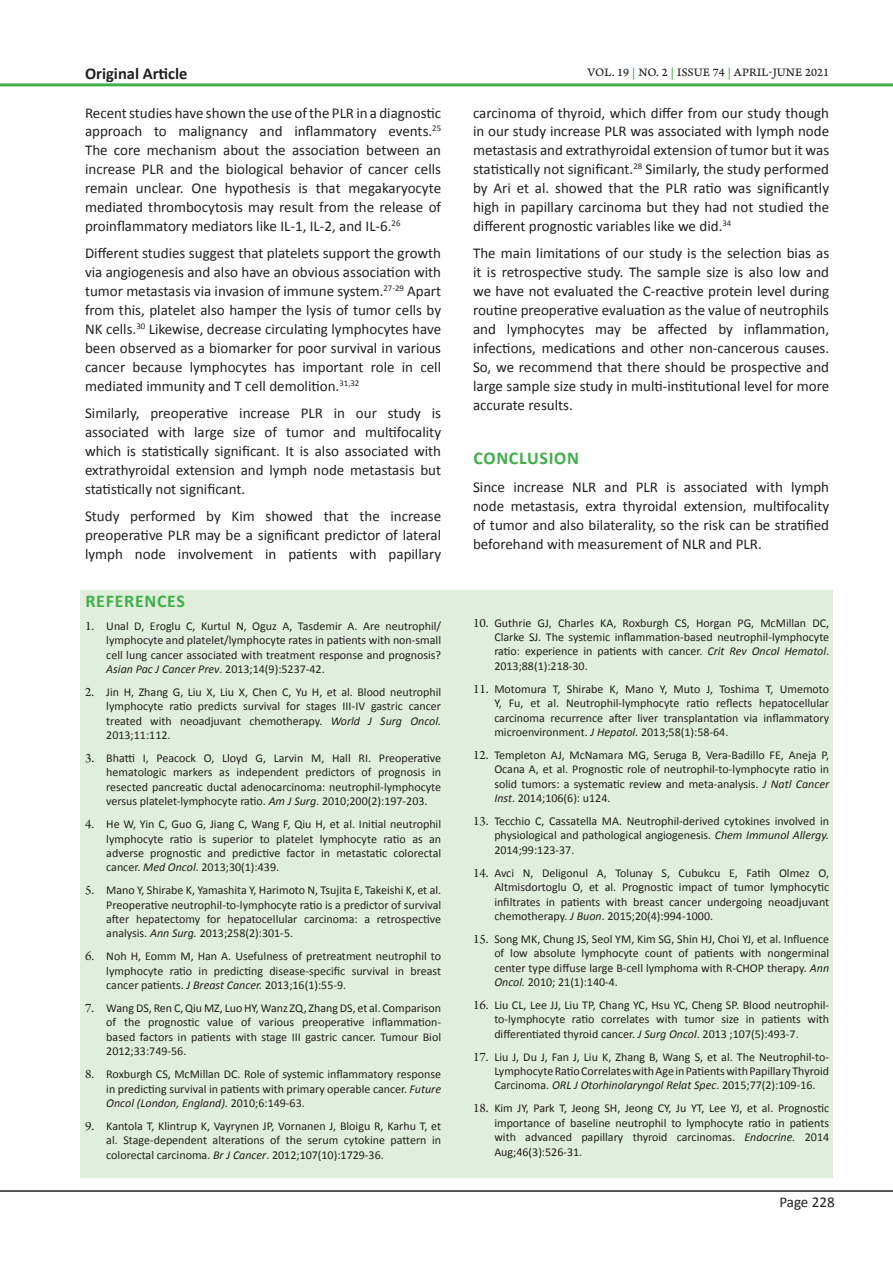
<style>
.page{position:relative;width:893px;height:1263px;background:#fff}
.page>*{position:absolute;margin:0;border:0;box-sizing:border-box;transform-origin:0 0}
.Heading_2_-_Sub_head{font:700 18px "Calibri";letter-spacing:.04em;color:#40ae49}
.Normal_Text{font:700 18px "Calibri";letter-spacing:.04em;color:#40ae49}
.Abstract_Words{font:700 16.5px "Calibri";color:#231f20}
.Normal_Text-2{font:15px/18.9px "Calibri";color:#231f20;text-align:justify}
.Refrence_Text{font:12px/14.4px "Calibri";color:#231f20;text-align:justify}
.t1{font:12px "Arno Pro Caption";letter-spacing:.01em;color:#231f20}
.s1{font-family:"Arno Pro";font-size:13.5px}
.s2{font-style:italic}
.s3{color:#40ae49}
</style>
<div class="page">
<hr style="left:0;top:1190px;width:893px;height:2px;background:#231f20">
<hr style="left:0;top:83px;width:893px;height:3px;background:#40ae49">
<div style="left:81px;top:590px;width:752px;height:588px;background:#e1eedd"></div>
<p class="Abstract_Words" style="left:85px;top:63px;width:104px">Original Article</p>
<p class="Normal_Text-2" style="left:85px;top:103px;width:358px">Recent studies have shown the use of the PLR in a diagnostic approach to malignancy and inflammatory events.<sup>25<br></sup>The core mechanism about the association between an increase PLR and the biological behavior of cancer cells remain unclear. One hypothesis is that megakaryocyte mediated thrombocytosis may result from the release of proinflammatory mediators like IL-1, IL-2, and IL-6.<sup>26</sup></p>
<p class="Normal_Text-2" style="left:85px;top:244px;width:358px">Different studies suggest that platelets support the growth via angiogenesis and also have an obvious association with tumor metastasis via invasion of immune system.<sup>27-29</sup> Apart from this, platelet also hamper the lysis of tumor cells by NK cells.<sup>30</sup> Likewise, decrease circulating lymphocytes have been observed as a biomarker for poor survival in various cancer because lymphocytes has important role in cell mediated immunity and T cell demolition.<sup>31,32</sup></p>
<p class="Normal_Text-2" style="left:85px;top:404px;width:358px">Similarly, preoperative increase PLR in our study is associated with large size of tumor and multifocality which is statistically significant. It is also associated with extrathyroidal extension and lymph node metastasis but statistically not significant.</p>
<p class="Normal_Text-2" style="left:85px;top:507px;width:358px">Study performed by Kim showed that the increase preoperative PLR may be a significant predictor of lateral lymph node involvement in patients with papillary</p>
<p class="Normal_Text" style="left:85px;top:589px;width:101px">REFERENCES</p>
<p class="Refrence_Text" style="left:106px;top:619px;width:336px;text-indent:-21px"><span class="s1">1.</span> Unal D, Eroglu C, Kurtul N, Oguz A, Tasdemir A. Are neutrophil/ lymphocyte and platelet/lymphocyte rates in patients with non-small cell lung cancer associated with treatment response and prognosis?<br><span class="s2">Asian Pac J Cancer Prev</span>. 2013;14(9):5237-42.</p>
<p class="Refrence_Text" style="left:106px;top:685px;width:336px;text-indent:-21px"><span class="s1">2.</span> Jin H, Zhang G, Liu X, Liu X, Chen C, Yu H, et al. Blood neutrophil lymphocyte ratio predicts survival for stages III-IV gastric cancer treated with neoadjuvant chemotherapy. <span class="s2">World J Surg Oncol.<br></span>2013;11:112.</p>
<p class="Refrence_Text" style="left:106px;top:751px;width:336px;text-indent:-21px"><span class="s1">3.</span> Bhatti I, Peacock O, Lloyd G, Larvin M, Hall RI. Preoperative hematologic markers as independent predictors of prognosis in resected pancreatic ductal adenocarcinoma: neutrophil-lymphocyte versus platelet-lymphocyte ratio. <span class="s2">Am J Surg</span>. 2010;200(2):197-203.</p>
<p class="Refrence_Text" style="left:106px;top:817px;width:336px;text-indent:-21px"><span class="s1">4.</span> He W, Yin C, Guo G, Jiang C, Wang F, Qiu H, et al. Initial neutrophil lymphocyte ratio is superior to platelet lymphocyte ratio as an adverse prognostic and predictive factor in metastatic colorectal cancer. <span class="s2">Med Oncol</span>. 2013;30(1):439.</p>
<p class="Refrence_Text" style="left:106px;top:883px;width:336px;text-indent:-21px"><span class="s1">5.</span> Mano Y, Shirabe K, Yamashita Y, Harimoto N, Tsujita E, Takeishi K, et al.<br>Preoperative neutrophil-to-lymphocyte ratio is a predictor of survival after hepatectomy for hepatocellular carcinoma: a retrospective analysis. <span class="s2">Ann Surg.</span> 2013;258(2):301-5.</p>
<p class="Refrence_Text" style="left:106px;top:949px;width:336px;text-indent:-21px"><span class="s1">6.</span> Noh H, Eomm M, Han A. Usefulness of pretreatment neutrophil to lymphocyte ratio in predicting disease-specific survival in breast cancer patients. <span class="s2">J Breast Cancer.</span> 2013;16(1):55-9.</p>
<p class="Refrence_Text" style="left:106px;top:1001px;width:336px;text-indent:-21px"><span class="s1">7.</span> Wang DS, Ren C, Qiu MZ, Luo HY, Wanz ZQ, Zhang DS, et al. Comparison of the prognostic value of various preoperative inflammation&shy;based factors in patients with stage III gastric cancer. Tumour Biol 2012;33:749-56.</p>
<p class="Refrence_Text" style="left:106px;top:1067px;width:336px;text-indent:-21px"><span class="s1">8.</span> Roxburgh CS, McMillan DC. Role of systemic inflammatory response in predicting survival in patients with primary operable cancer. <span class="s2">Future Oncol (London, England).</span> 2010;6:149-63.</p>
<p class="Refrence_Text" style="left:106px;top:1119px;width:336px;text-indent:-21px"><span class="s1">9.</span> Kantola T, Klintrup K, Vayrynen JP, Vornanen J, Bloigu R, Karhu T, et al. Stage-dependent alterations of the serum cytokine pattern in colorectal carcinoma. <span class="s2">Br J Cancer</span>. 2012;107(10):1729-36.</p>
<p class="t1" style="left:587px;top:65px;width:243px">VOL. 19 <span class="s3">|</span> NO. 2 <span class="s3">|</span> ISSUE 74 <span class="s3">|</span> APRIL-JUNE 2021</p>
<p class="Normal_Text-2" style="left:473px;top:103px;width:358px">carcinoma of thyroid, which differ from our study though in our study increase PLR was associated with lymph node metastasis and extrathyroidal extension of tumor but it was statistically not significant.<sup>28</sup> Similarly, the study performed by Ari et al. showed that the PLR ratio was significantly high in papillary carcinoma but they had not studied the different prognostic variables like we did.<sup>34</sup></p>
<p class="Normal_Text-2" style="left:473px;top:244px;width:358px">The main limitations of our study is the selection bias as it is retrospective study. The sample size is also low and we have not evaluated the C-reactive protein level during routine preoperative evaluation as the value of neutrophils and lymphocytes may be affected by inflammation, infections, medications and other non-cancerous causes.<br>So, we recommend that there should be prospective and large sample size study in multi-institutional level for more accurate results.</p>
<p class="Heading_2_-_Sub_head" style="left:473px;top:447px;width:107px">CONCLUSION</p>
<p class="Normal_Text-2" style="left:473px;top:477px;width:358px">Since increase NLR and PLR is associated with lymph node metastasis, extra thyroidal extension, multifocality of tumor and also bilaterality, so the risk can be stratified beforehand with measurement of NLR and PLR.</p>
<p class="Refrence_Text" style="left:494px;top:615px;width:336px;text-indent:-21px"><span class="s1">10.</span> Guthrie GJ, Charles KA, Roxburgh CS, Horgan PG, McMillan DC, Clarke SJ. The systemic inflammation-based neutrophil-lymphocyte ratio: experience in patients with cancer. <span class="s2">Crit Rev Oncol Hematol</span>.<br>2013;88(1):218-30.</p>
<p class="Refrence_Text" style="left:494px;top:682px;width:336px;text-indent:-21px"><span class="s1">11.</span> Motomura T, Shirabe K, Mano Y, Muto J, Toshima T, Umemoto Y, Fu, et al. Neutrophil-lymphocyte ratio reflects hepatocellular carcinoma recurrence after liver transplantation via inflammatory microenvironment. <span class="s2">J Hepatol.</span> 2013;58(1):58-64.</p>
<p class="Refrence_Text" style="left:494px;top:748px;width:336px;text-indent:-21px"><span class="s1">12.</span> Templeton AJ, McNamara MG, Seruga B, Vera-Badillo FE, Aneja P, Ocana A, et al. Prognostic role of neutrophil-to-lymphocyte ratio in solid tumors: a systematic review and meta-analysis. <span class="s2">J Natl Cancer Inst</span>. 2014;106(6): u124.</p>
<p class="Refrence_Text" style="left:494px;top:814px;width:336px;text-indent:-21px"><span class="s1">13.</span> Tecchio C, Cassatella MA. Neutrophil-derived cytokines involved in physiological and pathological angiogenesis. <span class="s2">Chem Immunol Allergy.<br></span>2014;99:123-37.</p>
<p class="Refrence_Text" style="left:494px;top:865px;width:336px;text-indent:-21px"><span class="s1">14.</span> Avci N, Deligonul A, Tolunay S, Cubukcu E, Fatih Olmez O, Altmisdortoglu O, et al. Prognostic impact of tumor lymphocytic infiltrates in patients with breast cancer undergoing neoadjuvant chemotherapy. <span class="s2">J Buon</span>. 2015;20(4):994-1000.</p>
<p class="Refrence_Text" style="left:494px;top:932px;width:336px;text-indent:-21px"><span class="s1">15.</span> Song MK, Chung JS, Seol YM, Kim SG, Shin HJ, Choi YJ, et al. Influence of low absolute lymphocyte count of patients with nongerminal center type diffuse large B-cell lymphoma with R-CHOP therapy. <span class="s2">Ann Oncol.</span> 2010; 21(1):140-4.</p>
<p class="Refrence_Text" style="left:494px;top:998px;width:336px;text-indent:-21px"><span class="s1">16.</span> Liu CL, Lee JJ, Liu TP, Chang YC, Hsu YC, Cheng SP. Blood neutrophil&shy;to-lymphocyte ratio correlates with tumor size in patients with differentiated thyroid cancer. <span class="s2">J Surg Oncol</span>. 2013 ;107(5):493-7.</p>
<p class="Refrence_Text" style="left:494px;top:1049px;width:336px;text-indent:-21px"><span class="s1">17.</span> Liu J, Du J, Fan J, Liu K, Zhang B, Wang S, et al. The Neutrophil-to-Lymphocyte Ratio Correlates with Age in Patients with Papillary Thyroid Carcinoma. <span class="s2">ORL J Otorhinolaryngol Relat Spec</span>. 2015;77(2):109-16.</p>
<p class="Refrence_Text" style="left:494px;top:1101px;width:336px;text-indent:-21px"><span class="s1">18.</span> Kim JY, Park T, Jeong SH, Jeong CY, Ju YT, Lee YJ, et al. Prognostic importance of baseline neutrophil to lymphocyte ratio in patients with advanced papillary thyroid carcinomas. <span class="s2">Endocrine.</span> 2014<br>Aug;46(3):526-31.</p>
<p class="Normal_Text-2" style="left:779px;top:1193px;width:57px">Page 228</p>
</div>
